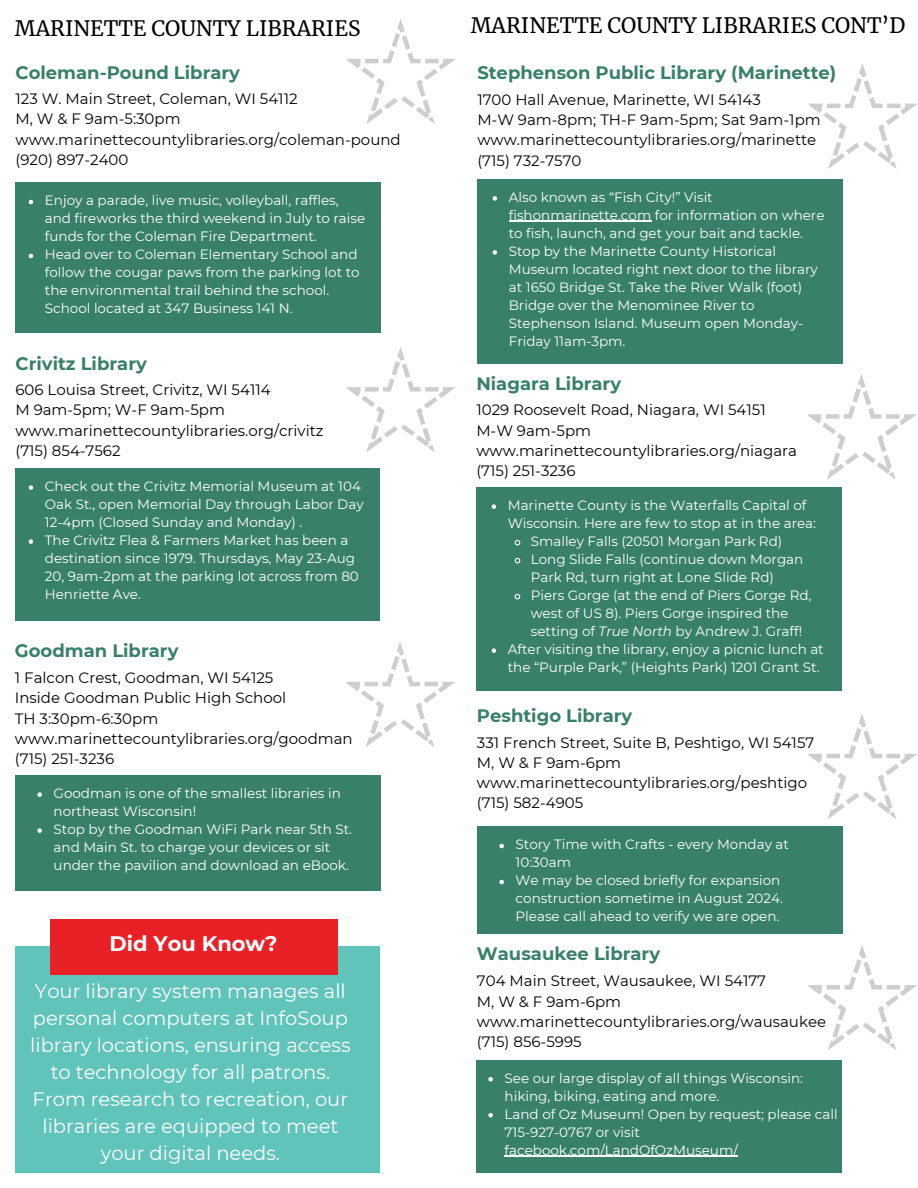
<style>
.page{position:relative;width:918px;height:1188px;background:#fff}
.page>*{position:absolute;margin:0;border:0;box-sizing:border-box;transform-origin:0 0}
.t1{font:21px "Merriweather";color:#000}
.t2{font:700 21px "Montserrat";color:#fff}
.t3{font:19.5px/27px "Montserrat";color:#fff;text-align:center}
.t4{font:700 18px "Montserrat";color:#388069}
.t5{font:15px/20.2px "Montserrat";color:#000}
.t6{font:13.5px/18px "Montserrat";color:#fff}
.s1{font-style:italic}
</style>
<div class="page">
<div style="left:476px;top:487px;width:365px;height:203px;background:#388069"></div>
<svg style="left:808px;top:374px;width:109px;height:105px"></svg>
<svg style="left:492px;top:504px;width:4px;height:5px"></svg>
<svg style="left:514px;top:539px;width:7px;height:7px"></svg>
<svg style="left:514px;top:557px;width:7px;height:7px"></svg>
<svg style="left:514px;top:593px;width:7px;height:7px"></svg>
<svg style="left:492px;top:648px;width:4px;height:5px"></svg>
<div style="left:477px;top:826px;width:365px;height:108px;background:#388069"></div>
<svg style="left:808px;top:714px;width:109px;height:105px"></svg>
<svg style="left:499px;top:844px;width:5px;height:4px"></svg>
<svg style="left:499px;top:880px;width:5px;height:4px"></svg>
<div style="left:477px;top:1060px;width:365px;height:113px;background:#388069"></div>
<svg style="left:808px;top:945px;width:109px;height:105px"></svg>
<svg style="left:488px;top:1077px;width:5px;height:4px"></svg>
<svg style="left:488px;top:1113px;width:5px;height:4px"></svg>
<hr style="left:505px;top:1156px;width:233px;height:1px;background:#fff">
<div style="left:15px;top:775px;width:365px;height:115px;background:#388069"></div>
<svg style="left:346px;top:642px;width:109px;height:105px"></svg>
<div style="left:477px;top:179px;width:365px;height:185px;background:#388069"></div>
<svg style="left:809px;top:63px;width:109px;height:106px"></svg>
<svg style="left:37px;top:792px;width:5px;height:5px"></svg>
<svg style="left:37px;top:828px;width:5px;height:5px"></svg>
<svg style="left:493px;top:196px;width:4px;height:5px"></svg>
<hr style="left:509px;top:221px;width:142px;height:1px;background:#fff">
<svg style="left:493px;top:250px;width:4px;height:5px"></svg>
<div style="left:16px;top:182px;width:365px;height:151px;background:#388069"></div>
<svg style="left:347px;top:19px;width:109px;height:105px"></svg>
<div style="left:15px;top:468px;width:365px;height:153px;background:#388069"></div>
<svg style="left:347px;top:347px;width:109px;height:105px"></svg>
<svg style="left:29px;top:200px;width:4px;height:4px"></svg>
<svg style="left:29px;top:254px;width:4px;height:4px"></svg>
<svg style="left:29px;top:485px;width:4px;height:5px"></svg>
<svg style="left:29px;top:539px;width:4px;height:5px"></svg>
<div style="left:15px;top:947px;width:365px;height:226px;background:#60c4ba"></div>
<div style="left:50px;top:919px;width:287px;height:55px;background:#e82127"></div>
<h1 class="t1" style="left:15px;top:15px;width:347px">MARINETTE COUNTY LIBRARIES</h1>
<h3 class="t4" style="left:16px;top:62px;width:226px">Coleman-Pound Library</h3>
<p class="t5" style="left:16px;top:89px;width:387px">123 W. Main Street, Coleman, WI 54112<br>M, W &amp; F 9am-5:30pm www.marinettecountylibraries.org/coleman-pound (920) 897-2400</p>
<p class="t6" style="left:45px;top:192px;width:322px">Enjoy a parade, live music, volleyball, raffles, and fireworks the third weekend in July to raise funds for the Coleman Fire Department.<br>Head over to Coleman Elementary School and follow the cougar paws from the parking lot to the environmental trail behind the school.<br>School located at 347 Business 141 N.</p>
<h3 class="t4" style="left:16px;top:352px;width:133px">Crivitz Library</h3>
<p class="t5" style="left:15px;top:380px;width:310px">606 Louisa Street, Crivitz, WI 54114<br>M 9am-5pm; W-F 9am-5pm www.marinettecountylibraries.org/crivitz (715) 854-7562</p>
<p class="t6" style="left:45px;top:477px;width:320px">Check out the Crivitz Memorial Museum at 104<br>Oak St., open Memorial Day through Labor Day 12-4pm (Closed Sunday and Monday) .<br>The Crivitz Flea &amp; Farmers Market has been a destination since 1979. Thursdays, May 23-Aug 20, 9am-2pm at the parking lot across from 80<br>Henriette Ave.</p>
<h3 class="t4" style="left:15px;top:639px;width:165px">Goodman Library</h3>
<p class="t5" style="left:15px;top:668px;width:339px">1 Falcon Crest, Goodman, WI 54125<br>Inside Goodman Public High School<br>TH 3:30pm-6:30pm www.marinettecountylibraries.org/goodman (715) 251-3236</p>
<p class="t6" style="left:54px;top:784px;width:300px">Goodman is one of the smallest libraries in northeast Wisconsin!<br>Stop by the Goodman WiFi Park near 5th St. and Main St. to charge your devices or sit under the pavilion and download an eBook.</p>
<h1 class="t2" style="left:109px;top:931px;width:170px">Did You Know?</h1>
<h2 class="t3" style="left:30px;top:978px;width:322px">Your library system manages all personal computers at InfoSoup library locations, ensuring access to technology for all patrons.<br>From research to recreation, our libraries are equipped to meet your digital needs.</h2>
<h1 class="t1" style="left:471px;top:13px;width:436px">MARINETTE COUNTY LIBRARIES CONT’D</h1>
<h3 class="t4" style="left:477px;top:62px;width:361px">Stephenson Public Library (Marinette)</h3>
<p class="t5" style="left:477px;top:89px;width:345px">1700 Hall Avenue, Marinette, WI 54143<br>M-W 9am-8pm; TH-F 9am-5pm; Sat 9am-1pm www.marinettecountylibraries.org/marinette (715) 732-7570</p>
<p class="t6" style="left:509px;top:188px;width:317px">Also known as “Fish City!” Visit fishonmarinette.com for information on where to fish, launch, and get your bait and tackle.<br>Stop by the Marinette County Historical Museum located right next door to the library at 1650 Bridge St. Take the River Walk (foot)<br>Bridge over the Menominee River to Stephenson Island. Museum open Monday-Friday 11am-3pm.</p>
<h3 class="t4" style="left:476px;top:372px;width:146px">Niagara Library</h3>
<p class="t5" style="left:476px;top:400px;width:322px">1029 Roosevelt Road, Niagara, WI 54151<br>M-W 9am-5pm www.marinettecountylibraries.org/niagara (715) 251-3236</p>
<p class="t6" style="left:508px;top:496px;width:300px">Marinette County is the Waterfalls Capital of</p>
<p class="t6" style="left:508px;top:514px;width:310px">Wisconsin. Here are few to stop at in the area:</p>
<p class="t6" style="left:531px;top:532px;width:253px">Smalley Falls (20501 Morgan Park Rd)</p>
<p class="t6" style="left:531px;top:550px;width:274px">Long Slide Falls (continue down Morgan</p>
<p class="t6" style="left:531px;top:568px;width:245px">Park Rd, turn right at Lone Slide Rd)</p>
<p class="t6" style="left:531px;top:586px;width:282px">Piers Gorge (at the end of Piers Gorge Rd,</p>
<p class="t6" style="left:531px;top:604px;width:259px">west of US 8). Piers Gorge inspired the</p>
<p class="t6" style="left:531px;top:622px;width:273px">setting of <span class="s1">True North</span> by Andrew J. Graff!</p>
<p class="t6" style="left:508px;top:640px;width:318px">After visiting the library, enjoy a picnic lunch at</p>
<p class="t6" style="left:508px;top:658px;width:313px">the “Purple Park,” (Heights Park) 1201 Grant St.</p>
<h3 class="t4" style="left:477px;top:705px;width:157px">Peshtigo Library</h3>
<p class="t5" style="left:477px;top:732px;width:339px">331 French Street, Suite B, Peshtigo, WI 54157<br>M, W &amp; F 9am-6pm www.marinettecountylibraries.org/peshtigo (715) 582-4905</p>
<p class="t6" style="left:516px;top:836px;width:275px">Story Time with Crafts - every Monday at<br>10:30am<br>We may be closed briefly for expansion construction sometime in August 2024.<br>Please call ahead to verify we are open.</p>
<h3 class="t4" style="left:477px;top:943px;width:185px">Wausaukee Library</h3>
<p class="t5" style="left:477px;top:971px;width:351px">704 Main Street, Wausaukee, WI 54177<br>M, W &amp; F 9am-6pm www.marinettecountylibraries.org/wausaukee (715) 856-5995</p>
<p class="t6" style="left:505px;top:1069px;width:335px">See our large display of all things Wisconsin: hiking, biking, eating and more.<br>Land of Oz Museum! Open by request; please call 715-927-0767 or visit facebook.com/LandOfOzMuseum/</p>
</div>
